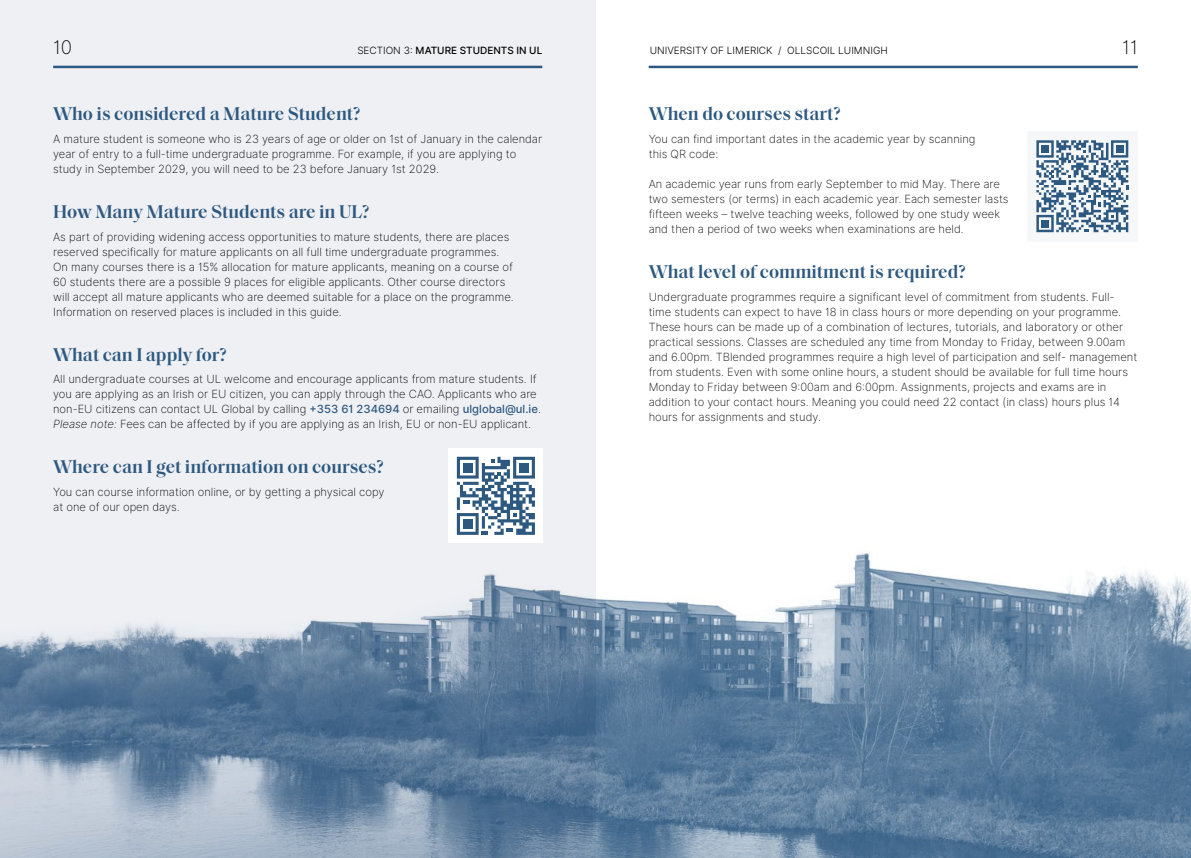
<style>
.page{position:relative;width:1191px;height:858px;background:#fff}
.page>*{position:absolute;margin:0;border:0;box-sizing:border-box;transform-origin:0 0}
.t1{font:600 18.75px "Saol Standard";color:#2d5980}
.t2{font:18.75px "Inter Extra Light BETA";color:#000}
.t3{font:11.25px/15px "Inter Extra Light BETA";color:#000}
.t4{font:10px "Inter Light BETA";color:#000}
.t5{font:500 10px "Inter";color:#000}
.s1{font-family:"Inter Light BETA";font-weight:400}
.s2{font-family:"Inter";font-weight:500;color:#2d5980}
.s3{font-family:"Inter Extra Light Italic BETA"}
</style>
<div class="page">
<div style="left:0;top:0;width:595px;height:857px;background:#eff0f4"></div>
<hr style="left:53px;top:66px;width:489px;height:2px;background:#2d5980">
<hr style="left:648px;top:66px;width:489px;height:2px;background:#2d5980">
<img style="left:0;top:327px;width:1191px;height:530px">
<div style="left:449px;top:448px;width:94px;height:95px;background:#fff"></div>
<svg style="left:457px;top:456px;width:78px;height:79px"></svg>
<div style="left:463px;top:463px;width:9px;height:9px;background:#2d5980"></div>
<div style="left:519px;top:463px;width:9px;height:9px;background:#2d5980"></div>
<div style="left:463px;top:519px;width:9px;height:9px;background:#2d5980"></div>
<div style="left:1027px;top:131px;width:110px;height:111px;background:#f6f7f9"></div>
<svg style="left:1036px;top:140px;width:92px;height:92px"></svg>
<h1 class="t2" style="left:53px;top:34px;width:21px">10</h1>
<p class="t5" style="left:357px;top:43px;width:186px"><span class="s1">SECTION 3:</span> MATURE STUDENTS IN UL</p>
<p class="t4" style="left:649px;top:43px;width:240px">UNIVERSITY OF LIMERICK / OLLSCOIL LUIMNIGH</p>
<h1 class="t2" style="left:1122px;top:34px;width:17px">11</h1>
<h1 class="t1" style="left:53px;top:100px;width:309px">Who is considered a Mature Student?</h1>
<p class="t3" style="left:53px;top:131px;width:490px">A mature student is someone who is 23 years of age or older on 1st of January in the calendar year of entry to a full-time undergraduate programme. For example, if you are applying to study in September 2029, you will need to be 23 before January 1st 2029.</p>
<h1 class="t1" style="left:53px;top:198px;width:317px">How Many Mature Students are in UL?</h1>
<p class="t3" style="left:53px;top:229px;width:462px">As part of providing widening access opportunities to mature students, there are places reserved specifically for mature applicants on all full time undergraduate programmes.<br>On many courses there is a 15% allocation for mature applicants, meaning on a course of 60 students there are a possible 9 places for eligible applicants. Other course directors will accept all mature applicants who are deemed suitable for a place on the programme.<br>Information on reserved places is included in this guide.</p>
<h1 class="t1" style="left:53px;top:340px;width:175px">What can I apply for?</h1>
<p class="t3" style="left:53px;top:371px;width:489px">All undergraduate courses at UL welcome and encourage applicants from mature students. If you are applying as an Irish or EU citizen, you can apply through the CAO. Applicants who are non-EU citizens can contact UL Global by calling <span class="s2">+353 61 234694</span> or emailing <span class="s2">ulglobal@ul.ie</span>.<br><span class="s3">Please note:</span> Fees can be affected by if you are applying as an Irish, EU or non-EU applicant.</p>
<h1 class="t1" style="left:53px;top:453px;width:332px">Where can I get information on courses?</h1>
<p class="t3" style="left:53px;top:484px;width:333px">You can course information online, or by getting a physical copy at one of our open days.</p>
<h1 class="t1" style="left:648px;top:100px;width:193px">When do courses start?</h1>
<p class="t3" style="left:648px;top:131px;width:328px">You can find important dates in the academic year by scanning this QR code:</p>
<p class="t3" style="left:648px;top:176px;width:361px">An academic year runs from early September to mid May. There are two semesters (or terms) in each academic year. Each semester lasts fifteen weeks – twelve teaching weeks, followed by one study week and then a period of two weeks when examinations are held.</p>
<h1 class="t1" style="left:648px;top:258px;width:318px">What level of commitment is required?</h1>
<p class="t3" style="left:648px;top:289px;width:490px">Undergraduate programmes require a significant level of commitment from students. Full&shy;time students can expect to have 18 in class hours or more depending on your programme.<br>These hours can be made up of a combination of lectures, tutorials, and laboratory or other practical sessions. Classes are scheduled any time from Monday to Friday, between 9.00am and 6.00pm. TBlended programmes require a high level of participation and self- management from students. Even with some online hours, a student should be available for full time hours Monday to Friday between 9:00am and 6:00pm. Assignments, projects and exams are in addition to your contact hours. Meaning you could need 22 contact (in class) hours plus 14 hours for assignments and study.</p>
</div>
